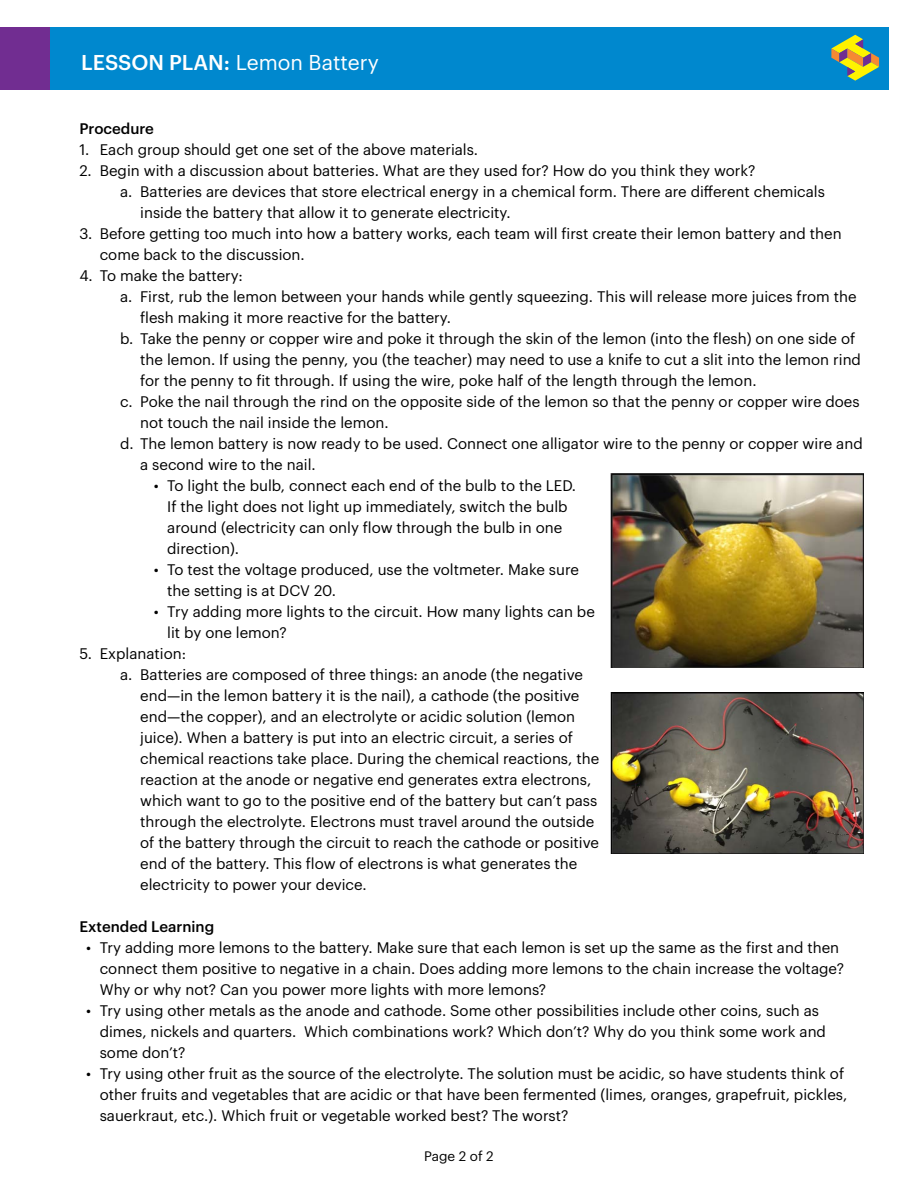
<style>
.page{position:relative;width:918px;height:1188px;background:#fff}
.page>*{position:absolute;margin:0;border:0;box-sizing:border-box;transform-origin:0 0}
.t1{font:21px "Graphik";color:#fff}
.t2{font:15px/21px "Graphik";color:#000}
.t3{font:500 15px "Graphik";color:#000}
.t4{font:13.5px "Graphik";color:#000}
.s1{font-weight:500}
</style>
<div class="page">
<div style="left:26px;top:27px;width:864px;height:63px;background:#0088ce"></div>
<div style="left:0;top:27px;width:50px;height:63px;background:#712d91"></div>
<svg style="left:831px;top:35px;width:48px;height:46px"></svg>
<img style="left:610px;top:473px;width:254px;height:194px">
<img style="left:610px;top:692px;width:254px;height:161px">
<h1 class="t1" style="left:81px;top:46px;width:299px"><span class="s1">LESSON PLAN:</span> Lemon Battery</h1>
<p class="t3" style="left:80px;top:117px;width:76px">Procedure</p>
<p class="t2" style="left:80px;top:137px;width:400px">1. Each group should get one set of the above materials.</p>
<p class="t2" style="left:80px;top:158px;width:678px">2. Begin with a discussion about batteries. What are they used for? How do you think they work?</p>
<p class="t2" style="left:120px;top:179px;width:707px">a. Batteries are devices that store electrical energy in a chemical form. There are different chemicals</p>
<p class="t2" style="left:140px;top:200px;width:372px">inside the battery that allow it to generate electricity.</p>
<p class="t2" style="left:100px;top:221px;width:743px;text-indent:-20px">3. Before getting too much into how a battery works, each team will first create their lemon battery and then come back to the discussion.</p>
<p class="t2" style="left:79px;top:263px;width:165px">4. To make the battery:</p>
<p class="t2" style="left:120px;top:284px;width:738px">a. First, rub the lemon between your hands while gently squeezing. This will release more juices from the</p>
<p class="t2" style="left:140px;top:305px;width:312px">flesh making it more reactive for the battery.</p>
<p class="t2" style="left:120px;top:326px;width:737px">b. Take the penny or copper wire and poke it through the skin of the lemon (into the flesh) on one side of</p>
<p class="t2" style="left:140px;top:347px;width:722px">the lemon. If using the penny, you (the teacher) may need to use a knife to cut a slit into the lemon rind</p>
<p class="t2" style="left:140px;top:368px;width:618px">for the penny to fit through. If using the wire, poke half of the length through the lemon.</p>
<p class="t2" style="left:120px;top:389px;width:741px">c. Poke the nail through the rind on the opposite side of the lemon so that the penny or copper wire does</p>
<p class="t2" style="left:140px;top:410px;width:250px">not touch the nail inside the lemon.</p>
<p class="t2" style="left:120px;top:431px;width:744px">d. The lemon battery is now ready to be used. Connect one alligator wire to the penny or copper wire and</p>
<p class="t2" style="left:140px;top:452px;width:177px">a second wire to the nail.</p>
<p class="t2" style="left:167px;top:473px;width:410px;text-indent:-14px">• To light the bulb, connect each end of the bulb to the LED.<br>If the light does not light up immediately, switch the bulb around (electricity can only flow through the bulb in one direction).</p>
<p class="t2" style="left:167px;top:557px;width:413px;text-indent:-14px">• To test the voltage produced, use the voltmeter. Make sure the setting is at DCV 20.</p>
<p class="t2" style="left:167px;top:599px;width:429px;text-indent:-14px">• Try adding more lights to the circuit. How many lights can be lit by one lemon?</p>
<p class="t2" style="left:80px;top:641px;width:108px">5. Explanation:</p>
<p class="t2" style="left:120px;top:662px;width:465px">a. Batteries are composed of three things: an anode (the negative</p>
<p class="t2" style="left:140px;top:683px;width:441px">end—in the lemon battery it is the nail), a cathode (the positive</p>
<p class="t2" style="left:140px;top:704px;width:436px">end—the copper), and an electrolyte or acidic solution (lemon</p>
<p class="t2" style="left:140px;top:725px;width:434px">juice). When a battery is put into an electric circuit, a series of</p>
<p class="t2" style="left:140px;top:746px;width:460px">chemical reactions take place. During the chemical reactions, the</p>
<p class="t2" style="left:140px;top:767px;width:452px">reaction at the anode or negative end generates extra electrons,</p>
<p class="t2" style="left:140px;top:788px;width:459px">which want to go to the positive end of the battery but can’t pass</p>
<p class="t2" style="left:140px;top:809px;width:456px">through the electrolyte. Electrons must travel around the outside</p>
<p class="t2" style="left:140px;top:830px;width:460px">of the battery through the circuit to reach the cathode or positive</p>
<p class="t2" style="left:140px;top:851px;width:439px">end of the battery. This flow of electrons is what generates the</p>
<p class="t2" style="left:140px;top:872px;width:228px">electricity to power your device.</p>
<p class="t3" style="left:80px;top:915px;width:136px">Extended Learning</p>
<p class="t2" style="left:100px;top:935px;width:746px;text-indent:-14px">• Try adding more lemons to the battery. Make sure that each lemon is set up the same as the first and then connect them positive to negative in a chain. Does adding more lemons to the chain increase the voltage?<br>Why or why not? Can you power more lights with more lemons?</p>
<p class="t2" style="left:100px;top:998px;width:728px;text-indent:-14px">• Try using other metals as the anode and cathode. Some other possibilities include other coins, such as dimes, nickels and quarters. Which combinations work? Which don’t? Why do you think some work and some don’t?</p>
<p class="t2" style="left:100px;top:1061px;width:749px;text-indent:-14px">• Try using other fruit as the source of the electrolyte. The solution must be acidic, so have students think of other fruits and vegetables that are acidic or that have been fermented (limes, oranges, grapefruit, pickles, sauerkraut, etc.). Which fruit or vegetable worked best? The worst?</p>
<p class="t4" style="left:424px;top:1146px;width:71px">Page 2 of 2</p>
</div>
